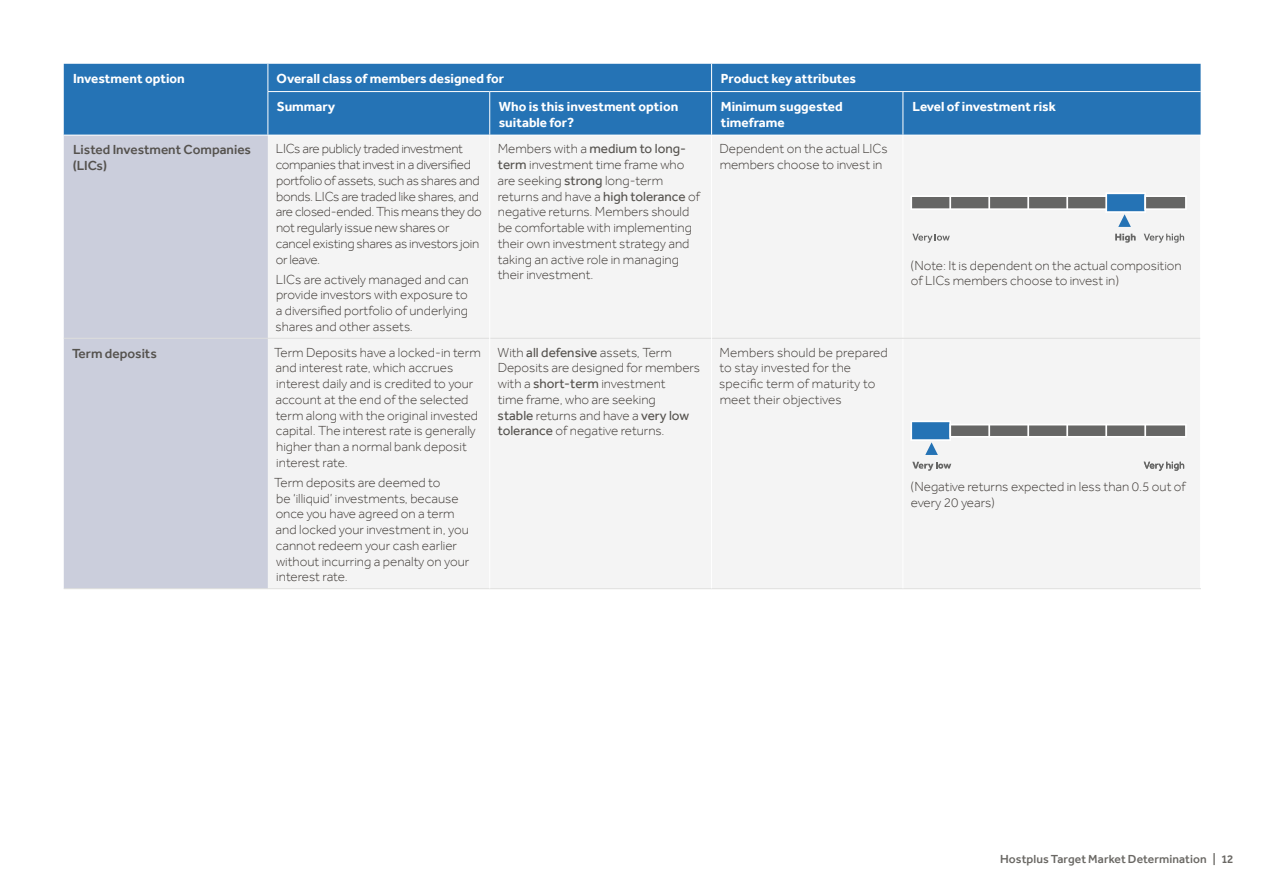
<style>
.page{position:relative;width:1263px;height:893px;background:#fff}
.page>*{position:absolute;margin:0;border:0;box-sizing:border-box;transform-origin:0 0}
.t1{font:300 13.5px/15.8px "Effra";color:#413c38}
.t2{font:300 13.5px/15.8px "Effra";letter-spacing:-.02em;color:#413c38}
.t3{font:700 13.5px/15.8px "Effra";color:#fff}
.t4{font:500 13.5px/15.8px "Effra";color:#55524e}
.t5{font:500 12px "Effra";letter-spacing:.005em;color:#6a6864}
.s1{font-weight:400;color:#55524e}
</style>
<div class="page">
<div style="left:64px;top:64px;width:1136px;height:71px;background:#2573b5"></div>
<div style="left:64px;top:136px;width:204px;height:452px;background:#cbcedc"></div>
<div style="left:268px;top:136px;width:932px;height:452px;background:#f4f4f4"></div>
<hr style="left:268px;top:588px;width:222px;height:1px;background:#dededd">
<hr style="left:490px;top:588px;width:221px;height:1px;background:#dededd">
<hr style="left:711px;top:588px;width:192px;height:1px;background:#dededd">
<hr style="left:903px;top:588px;width:298px;height:1px;background:#dededd">
<hr style="left:64px;top:338px;width:204px;height:1px;background:#dededd">
<hr style="left:64px;top:588px;width:204px;height:1px;background:#dededd">
<svg style="left:267px;top:64px;width:1px;height:27px"></svg>
<svg style="left:711px;top:64px;width:1px;height:27px"></svg>
<hr style="left:267px;top:91px;width:223px;height:1px;background:#fff">
<hr style="left:490px;top:91px;width:221px;height:1px;background:#fff">
<hr style="left:902px;top:135px;width:1px;height:203px;background:#fff">
<hr style="left:902px;top:339px;width:1px;height:249px;background:#fff">
<hr style="left:268px;top:338px;width:221px;height:1px;background:#dededd">
<hr style="left:490px;top:338px;width:221px;height:1px;background:#dededd">
<hr style="left:712px;top:338px;width:191px;height:1px;background:#dededd">
<hr style="left:903px;top:338px;width:297px;height:1px;background:#dededd">
<hr style="left:711px;top:91px;width:192px;height:1px;background:#fff">
<hr style="left:903px;top:91px;width:297px;height:1px;background:#fff">
<hr style="left:267px;top:92px;width:1px;height:43px;background:#fff">
<hr style="left:489px;top:92px;width:1px;height:43px;background:#fff">
<hr style="left:711px;top:92px;width:1px;height:43px;background:#fff">
<hr style="left:902px;top:92px;width:1px;height:43px;background:#fff">
<hr style="left:489px;top:135px;width:1px;height:203px;background:#fff">
<hr style="left:711px;top:135px;width:1px;height:203px;background:#fff">
<hr style="left:489px;top:338px;width:1px;height:250px;background:#fff">
<hr style="left:711px;top:338px;width:1px;height:250px;background:#fff">
<svg style="left:910px;top:192px;width:277px;height:35px"></svg>
<svg style="left:1144px;top:234px;width:40px;height:9px"></svg>
<svg style="left:912px;top:234px;width:38px;height:9px"></svg>
<svg style="left:1115px;top:234px;width:21px;height:9px"></svg>
<svg style="left:910px;top:420px;width:277px;height:35px"></svg>
<svg style="left:1144px;top:462px;width:40px;height:9px"></svg>
<svg style="left:912px;top:462px;width:39px;height:9px"></svg>
<p class="t3" style="left:73px;top:70px;width:113px">Investment option</p>
<p class="t3" style="left:277px;top:70px;width:229px">Overall class of members designed for</p>
<p class="t3" style="left:721px;top:70px;width:137px">Product key attributes</p>
<p class="t3" style="left:277px;top:98px;width:60px">Summary</p>
<p class="t3" style="left:499px;top:98px;width:181px">Who is this investment option suitable for?</p>
<p class="t3" style="left:721px;top:98px;width:123px">Minimum suggested timeframe</p>
<p class="t3" style="left:912px;top:98px;width:145px">Level of investment risk</p>
<p class="t4" style="left:73px;top:142px;width:180px">Listed Investment Companies (LICs)</p>
<p class="t2" style="left:276px;top:141px;width:208px">LICs are publicly traded investment companies that invest in a diversified portfolio of assets, such as shares and bonds. LICs are traded like shares, and are closed-ended. This means they do not regularly issue new shares or cancel existing shares as investors join or leave.</p>
<p class="t1" style="left:276px;top:271px;width:195px;text-align:justify">LICs are actively managed and can provide investors with exposure to a diversified portfolio of underlying shares and other assets.</p>
<p class="t1" style="left:497px;top:141px;width:204px">Members with a <span class="s1">medium to long&shy;term</span> investment time frame who are seeking <span class="s1">strong</span> long-term returns and have a <span class="s1">high tolerance</span> of negative returns. Members should be comfortable with implementing their own investment strategy and taking an active role in managing their investment.</p>
<p class="t1" style="left:720px;top:141px;width:169px">Dependent on the actual LICs members choose to invest in</p>
<p class="t1" style="left:911px;top:257px;width:273px">(Note: It is dependent on the actual composition of LICs members choose to invest in)</p>
<p class="t4" style="left:72px;top:345px;width:86px">Term deposits</p>
<p class="t1" style="left:274px;top:344px;width:208px">Term Deposits have a locked-in term and interest rate, which accrues interest daily and is credited to your account at the end of the selected term along with the original invested capital. The interest rate is generally higher than a normal bank deposit interest rate.</p>
<p class="t1" style="left:274px;top:474px;width:197px">Term deposits are deemed to<br>be ‘illiquid’ investments, because once you have agreed on a term and locked your investment in, you cannot redeem your cash earlier without incurring a penalty on your interest rate.</p>
<p class="t1" style="left:497px;top:344px;width:204px">With <span class="s1">all defensive</span> assets, Term<br>Deposits are designed for members with a <span class="s1">short-term</span> investment<br>time frame, who are seeking<br><span class="s1">stable</span> returns and have a <span class="s1">very low tolerance</span> of negative returns.</p>
<p class="t1" style="left:719px;top:344px;width:170px">Members should be prepared to stay invested for the specific term of maturity to meet their objectives</p>
<p class="t1" style="left:911px;top:478px;width:277px">(Negative returns expected in less than 0.5 out of every 20 years)</p>
<p class="t5" style="left:1000px;top:852px;width:235px">Hostplus Target Market Determination | 12</p>
</div>
